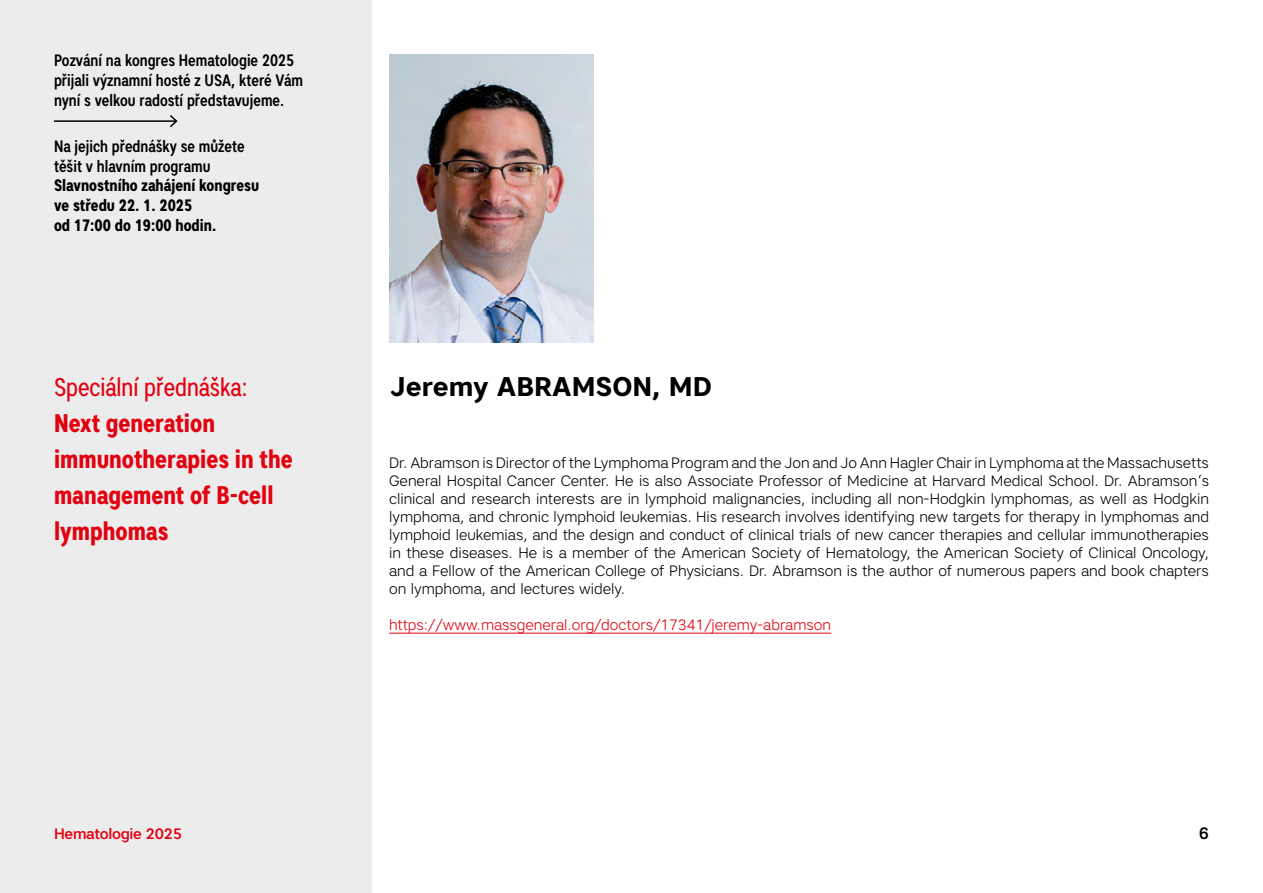
<style>
.page{position:relative;width:1263px;height:893px;background:#fff}
.page>*{position:absolute;margin:0;border:0;box-sizing:border-box;transform-origin:0 0}
.t1{font:700 27px "Artico";color:#000}
.t2{font:700 condensed 25.5px/36px "Artico";color:#e3000f}
.t3{font:25.5px "Artico Condensed";color:#e3000f}
.t4{font:500 condensed 16.5px/19.8px "Artico";color:#000}
.t5{font:700 condensed 16.5px/19.8px "Artico";color:#000}
.t6{font:500 16.5px "Artico";color:#000}
.t7{font:500 15.15px "Artico";letter-spacing:-.02em;color:#e3000f}
.t8{font:300 15px/18px "Artico";color:#000;text-align:justify}
.t9{font:300 15px "Artico";color:#e3000f}
</style>
<div class="page">
<div style="left:0;top:0;width:371px;height:893px;background:#ececed"></div>
<hr style="left:389px;top:633px;width:442px;height:1px;background:#e3000f">
<img style="left:389px;top:54px;width:204px;height:288px">
<hr style="left:54px;top:120px;width:122px;height:2px;background:#000">
<svg style="left:168px;top:115px;width:10px;height:13px"></svg>
<p class="t4" style="left:54px;top:50px;width:251px">Pozvání na kongres Hematologie 2025 přijali významní hosté z USA, které Vám nyní s velkou radostí představujeme.</p>
<p class="t4" style="left:54px;top:136px;width:192px">Na jejich přednášky se můžete těšit v hlavním programu</p>
<p class="t5" style="left:54px;top:175px;width:207px">Slavnostního zahájení kongresu ve středu 22. 1. 2025<br>od 17:00 do 19:00 hodin.</p>
<h2 class="t3" style="left:54px;top:370px;width:195px">Speciální přednáška:</h2>
<h2 class="t2" style="left:54px;top:405px;width:240px">Next generation immunotherapies in the management of B-cell lymphomas</h2>
<h1 class="t1" style="left:389px;top:369px;width:324px">Jeremy ABRAMSON, MD</h1>
<p class="t8" style="left:389px;top:453px;width:821px">Dr. Abramson is Director of the Lymphoma Program and the Jon and Jo Ann Hagler Chair in Lymphoma at the Massachusetts General Hospital Cancer Center. He is also Associate Professor of Medicine at Harvard Medical School. Dr. Abramson‘s clinical and research interests are in lymphoid malignancies, including all non-Hodgkin lymphomas, as well as Hodgkin lymphoma, and chronic lymphoid leukemias. His research involves identifying new targets for therapy in lymphomas and lymphoid leukemias, and the design and conduct of clinical trials of new cancer therapies and cellular immunotherapies in these diseases. He is a member of the American Society of Hematology, the American Society of Clinical Oncology, and a Fellow of the American College of Physicians. Dr. Abramson is the author of numerous papers and book chapters on lymphoma, and lectures widely.</p>
<p class="t9" style="left:389px;top:615px;width:443px">https://www.massgeneral.org/doctors/17341/jeremy-abramson</p>
<p class="t7" style="left:54px;top:824px;width:130px">Hematologie 2025</p>
<p class="t6" style="left:1199px;top:822px;width:12px">6</p>
</div>
